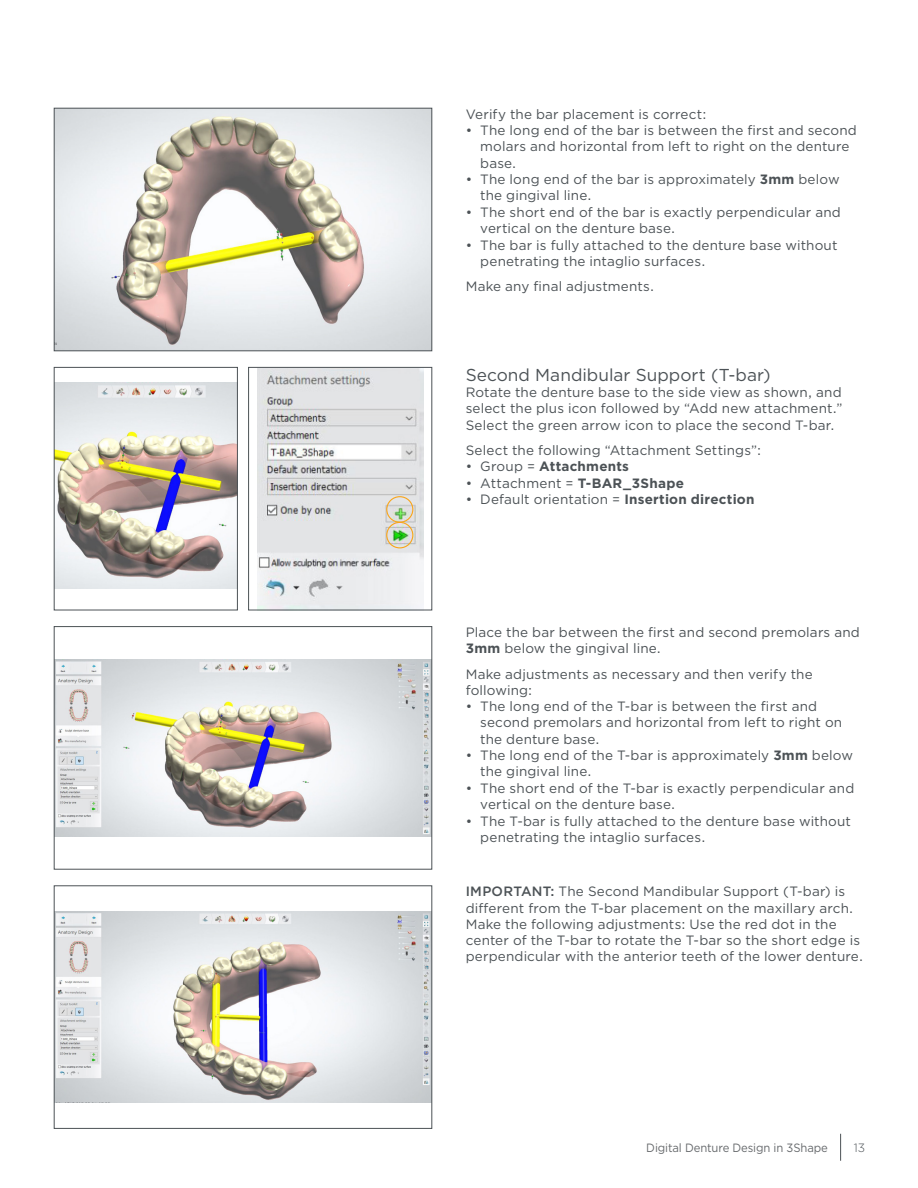
<style>
.page{position:relative;width:918px;height:1188px;background:#fff}
.page>*{position:absolute;margin:0;border:0;box-sizing:border-box;transform-origin:0 0}
.t1{font:17.25px "Gotham";letter-spacing:.005em;color:#4c5256}
.t2{font:13.5px/16.2px "Gotham";letter-spacing:.01em;color:#4c5256}
.t3{font:700 13.5px "Gotham";letter-spacing:.015em;color:#4c5256}
.t4{font:12px "Gotham";letter-spacing:-.01em;color:#66696c;scale:.94 1}
.t5{font:300 12px "Gotham";color:#4c5256}
.s1{font-weight:700}
.s2{font-weight:400}
.s3{font-weight:500}
</style>
<div class="page">
<svg style="left:840px;top:1134px;width:1px;height:27px"></svg>
<img style="left:56px;top:110px;width:374px;height:239px">
<div style="left:54px;top:108px;width:378px;height:243px;border:1px solid #4c5256"></div>
<img style="left:56px;top:383px;width:180px;height:206px">
<div style="left:54px;top:367px;width:184px;height:243px;border:1px solid #4c5256"></div>
<img style="left:257px;top:369px;width:166px;height:239px">
<div style="left:248px;top:367px;width:184px;height:243px;border:1px solid #4c5256"></div>
<div style="left:386px;top:496px;width:27px;height:27px;border:1px solid #f9a51b;border-radius:50%"></div>
<div style="left:386px;top:522px;width:27px;height:26px;border:1px solid #f9a51b;border-radius:50%"></div>
<img style="left:56px;top:659px;width:374px;height:177px">
<div style="left:54px;top:626px;width:378px;height:243px;border:1px solid #4c5256"></div>
<img style="left:56px;top:911px;width:374px;height:192px">
<div style="left:54px;top:886px;width:378px;height:243px;border:1px solid #4c5256"></div>
<p class="t2" style="left:466px;top:106px;width:242px">Verify the bar placement is correct:</p>
<p class="t2" style="left:480px;top:122px;width:378px;text-indent:-15px">• The long end of the bar is between the first and second molars and horizontal from left to right on the denture base.</p>
<p class="t2" style="left:480px;top:171px;width:361px;text-indent:-15px">• The long end of the bar is approximately <span class="s1">3mm</span> below the gingival line.</p>
<p class="t2" style="left:480px;top:204px;width:362px;text-indent:-15px">• The short end of the bar is exactly perpendicular and vertical on the denture base.</p>
<p class="t2" style="left:480px;top:236px;width:359px;text-indent:-15px">• The bar is fully attached to the denture base without penetrating the intaglio surfaces.</p>
<p class="t2" style="left:466px;top:278px;width:190px">Make any final adjustments.</p>
<p class="t1" style="left:466px;top:364px;width:306px">Second Mandibular Support (T-bar)</p>
<p class="t2" style="left:466px;top:384px;width:378px;text-align:justify">Rotate the denture base to the side view as shown, and select the plus icon followed by “Add new attachment.” Select the green arrow icon to place the second T-bar.</p>
<p class="t2" style="left:466px;top:442px;width:297px">Select the following “Attachment Settings”:</p>
<p class="t3" style="left:466px;top:458px;width:165px"><span class="s2">• Group =</span> Attachments</p>
<p class="t2" style="left:466px;top:475px;width:220px">• Attachment = <span class="s1">T-BAR_3Shape</span></p>
<p class="t2" style="left:466px;top:491px;width:290px">• Default orientation = <span class="s1">Insertion direction</span></p>
<p class="t2" style="left:466px;top:624px;width:396px">Place the bar between the first and second premolars and<br><span class="s1">3mm</span> below the gingival line.</p>
<p class="t2" style="left:466px;top:665px;width:348px">Make adjustments as necessary and then verify the following:</p>
<p class="t2" style="left:480px;top:698px;width:363px;text-indent:-15px">• The long end of the T-bar is between the first and second premolars and horizontal from left to right on the denture base.</p>
<p class="t2" style="left:480px;top:747px;width:374px;text-indent:-15px">• The long end of the T-bar is approximately <span class="s1">3mm</span> below the gingival line.</p>
<p class="t2" style="left:480px;top:780px;width:376px;text-indent:-15px">• The short end of the T-bar is exactly perpendicular and vertical on the denture base.</p>
<p class="t2" style="left:480px;top:812px;width:372px;text-indent:-15px">• The T-bar is fully attached to the denture base without penetrating the intaglio surfaces.</p>
<p class="t2" style="left:466px;top:883px;width:399px"><span class="s3">IMPORTANT:</span> The Second Mandibular Support (T-bar) is different from the T-bar placement on the maxillary arch.<br>Make the following adjustments: Use the red dot in the center of the T-bar to rotate the T-bar so the short edge is perpendicular with the anterior teeth of the lower denture.</p>
<p class="t4" style="left:646px;top:1140px;width:195px">Digital Denture Design in 3Shape</p>
<p class="t5" style="left:854px;top:1140px;width:13px">13</p>
</div>
